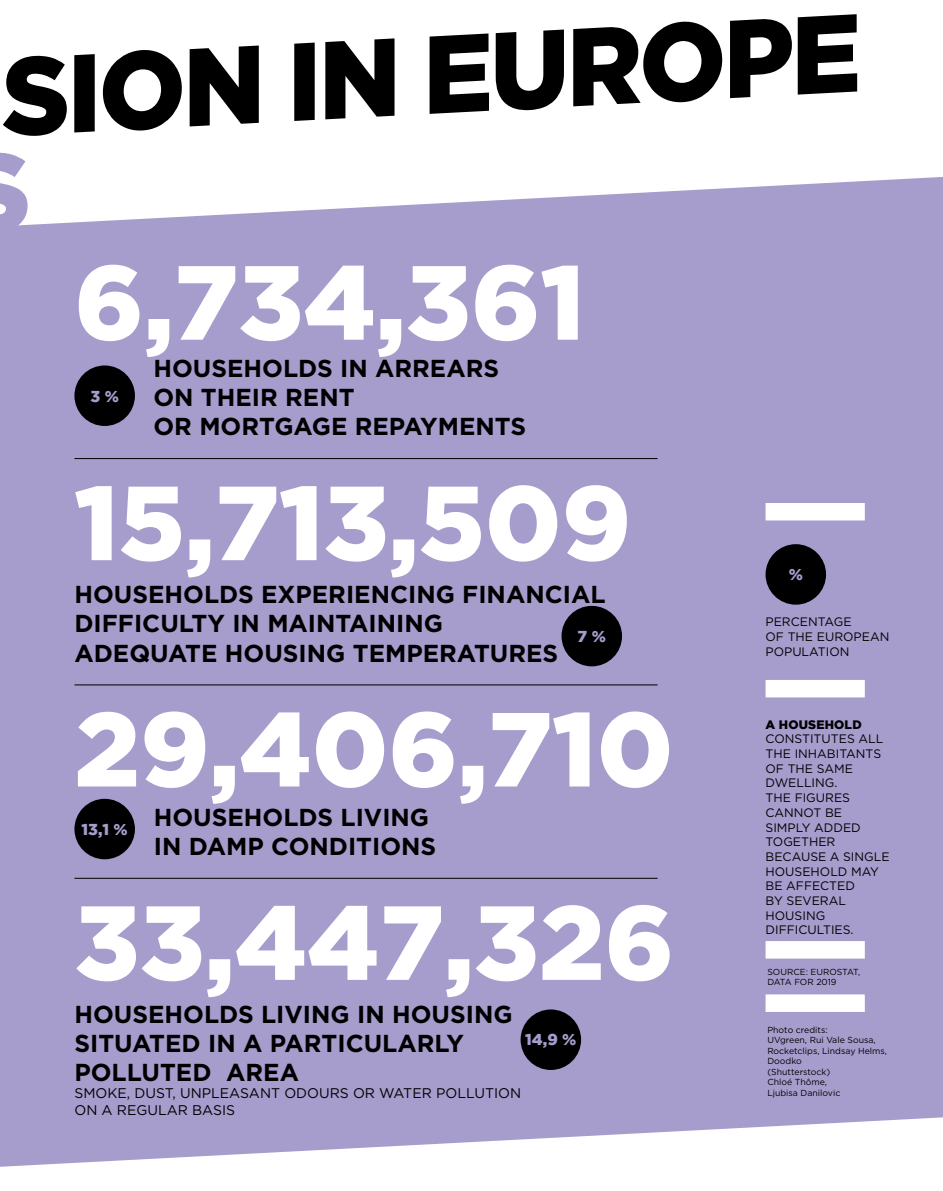
<style>
.page{position:relative;width:943px;height:1191px;background:#fff}
.page>*{position:absolute;margin:0;border:0;box-sizing:border-box;transform-origin:0 0}
.t1{font:900 110.25px "Gotham";color:#000;scale:.95 1}
.t2{font:900 105px "Gotham";color:#fff}
.t3{font:700 24.5px/29.4px "Gotham";color:#000}
.t4{font:900 15.75px "Gotham";color:#a69dcd}
.t5{font:14px/16.8px "Gotham";color:#000}
.t6{font:12.25px/14.7px "Gotham";color:#000}
.t7{font:900 12.25px "Gotham";letter-spacing:.015em;color:#000}
.t8{font:8.75px/10.5px "Gotham";color:#000}
</style>
<div class="page">
<div style="left:0;top:177px;width:943px;height:990px;background:#a69dcd"></div>
<div style="left:765px;top:680px;width:99px;height:17px;background:#fff"></div>
<div style="left:765px;top:503px;width:99px;height:17px;background:#fff"></div>
<div style="left:765px;top:941px;width:99px;height:17px;background:#fff"></div>
<div style="left:765px;top:994px;width:99px;height:18px;background:#fff"></div>
<div style="left:561px;top:606px;width:61px;height:60px;background:#000;border-radius:50%"></div>
<div style="left:520px;top:1009px;width:61px;height:61px;background:#000;border-radius:50%"></div>
<div style="left:74px;top:799px;width:61px;height:60px;background:#000;border-radius:50%"></div>
<div style="left:74px;top:365px;width:61px;height:61px;background:#000;border-radius:50%"></div>
<div style="left:765px;top:544px;width:61px;height:60px;background:#000;border-radius:50%"></div>
<hr style="left:74px;top:458px;width:583px;height:1px;background:#000">
<hr style="left:74px;top:878px;width:583px;height:1px;background:#000">
<hr style="left:74px;top:684px;width:583px;height:1px;background:#000">
<h1 class="t1" style="left:-3px;top:34px;width:907px;rotate:-3deg">SION IN EUROPE</h1>
<h2 class="t2" style="left:74px;top:242px;width:512px">6,734,361</h2>
<p class="t3" style="left:153px;top:353px;width:374px">HOUSEHOLDS IN ARREARS<br>ON THEIR RENT<br>OR MORTGAGE REPAYMENTS</p>
<p class="t4" style="left:90px;top:387px;width:30px">3 %</p>
<h2 class="t2" style="left:74px;top:462px;width:558px">15,713,509</h2>
<p class="t3" style="left:74px;top:579px;width:532px">HOUSEHOLDS EXPERIENCING FINANCIAL<br>DIFFICULTY IN MAINTAINING<br>ADEQUATE HOUSING TEMPERATURES</p>
<p class="t4" style="left:577px;top:627px;width:30px">7 %</p>
<h2 class="t2" style="left:74px;top:688px;width:600px">29,406,710</h2>
<p class="t3" style="left:154px;top:802px;width:284px">HOUSEHOLDS LIVING<br>IN DAMP CONDITIONS</p>
<p class="t4" style="left:82px;top:820px;width:48px">13,1 %</p>
<h2 class="t2" style="left:74px;top:882px;width:601px">33,447,326</h2>
<p class="t3" style="left:74px;top:999px;width:439px">HOUSEHOLDS LIVING IN HOUSING<br>SITUATED IN A PARTICULARLY<br>POLLUTED AREA</p>
<p class="t5" style="left:74px;top:1084px;width:448px">SMOKE, DUST, UNPLEASANT ODOURS OR WATER POLLUTION<br>ON A REGULAR BASIS</p>
<p class="t4" style="left:525px;top:1030px;width:53px">14,9 %</p>
<p class="t4" style="left:788px;top:565px;width:16px">%</p>
<p class="t6" style="left:765px;top:614px;width:125px">PERCENTAGE<br>OF THE EUROPEAN<br>POPULATION</p>
<p class="t7" style="left:765px;top:717px;width:98px">A HOUSEHOLD</p>
<p class="t6" style="left:765px;top:731px;width:125px">CONSTITUTES ALL<br>THE INHABITANTS<br>OF THE SAME<br>DWELLING.<br>THE FIGURES<br>CANNOT BE<br>SIMPLY ADDED<br>TOGETHER<br>BECAUSE A SINGLE<br>HOUSEHOLD MAY<br>BE AFFECTED<br>BY SEVERAL<br>HOUSING<br>DIFFICULTIES.</p>
<p class="t8" style="left:767px;top:966px;width:94px">SOURCE: EUROSTAT,<br>DATA FOR 2019</p>
<p class="t8" style="left:767px;top:1024px;width:121px">Photo credits:<br>UVgreen, Rui Vale Sousa,<br>Rocketclips, Lindsay Helms,<br>Doodko<br>(Shutterstock)<br>Chloé Thôme,<br>Ljubisa Danilovic</p>
</div>
